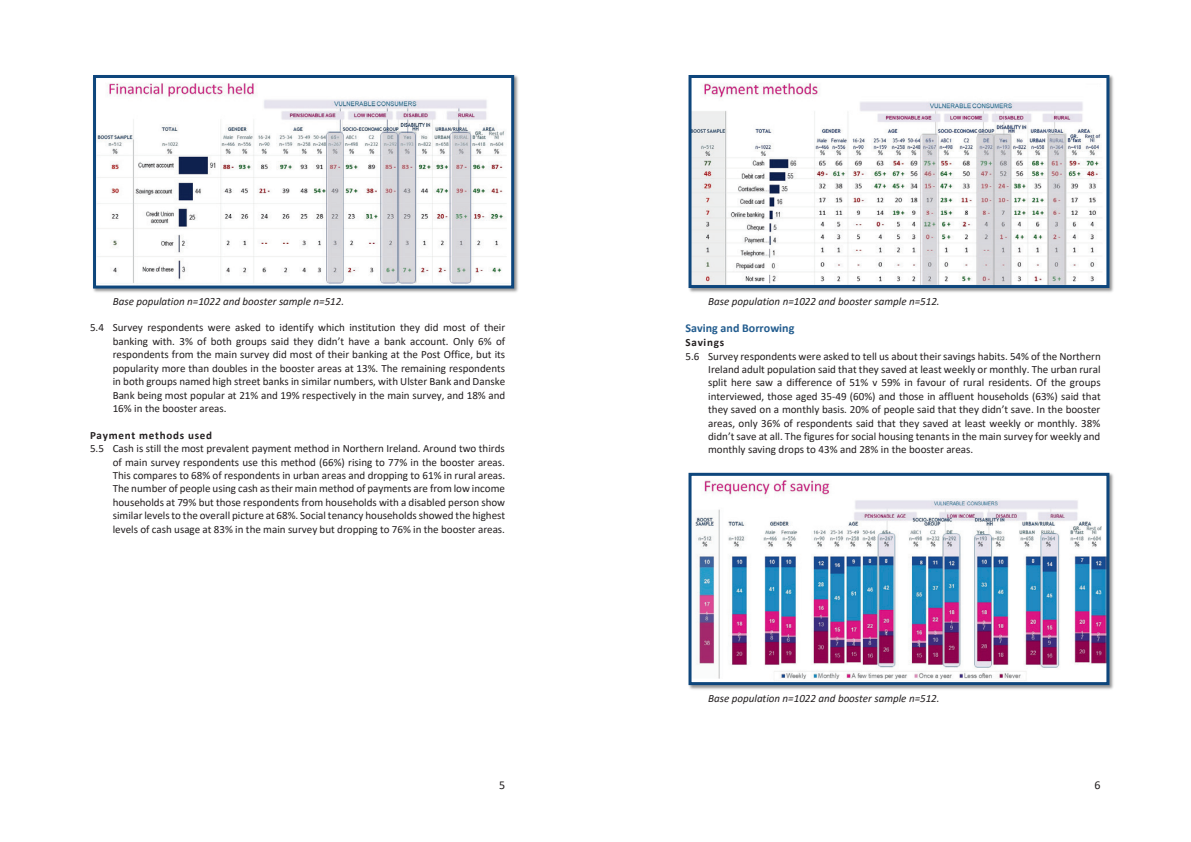
<style>
.page{position:relative;width:1191px;height:842px;background:#fff}
.page>*{position:absolute;margin:0;border:0;box-sizing:border-box;transform-origin:0 0}
.t1{font:700 12px "Calibri";color:#225c8e}
.t2{font:12px "Calibri";color:#231f20}
.t3{font:11px/13.4px "Calibri";color:#231f20;text-align:justify}
.t4{font:italic 11px "Calibri";color:#231f20}
.t5{font:700 11px "Calibri";letter-spacing:.065em;color:#231f20}
</style>
<div class="page">
<img style="left:93px;top:75px;width:425px;height:218px">
<img style="left:97px;top:79px;width:413px;height:206px">
<div style="left:93px;top:75px;width:421px;height:214px;border:3px solid #0e467c"></div>
<img style="left:689px;top:75px;width:425px;height:218px">
<img style="left:692px;top:79px;width:413px;height:205px">
<div style="left:688px;top:75px;width:421px;height:213px;border:3px solid #0e467c"></div>
<img style="left:688px;top:472px;width:426px;height:218px">
<img style="left:692px;top:477px;width:413px;height:204px">
<div style="left:688px;top:473px;width:421px;height:212px;border:3px solid #0e467c"></div>
<p class="t4" style="left:113px;top:293px;width:233px">Base population n=1022 and booster sample n=512.</p>
<p class="t3" style="left:113px;top:321px;width:394px;text-indent:-23px">5.4 Survey respondents were asked to identify which institution they did most of their banking with. 3% of both groups said they didn’t have a bank account. Only 6% of respondents from the main survey did most of their banking at the Post Office, but its popularity more than doubles in the booster areas at 13%. The remaining respondents in both groups named high street banks in similar numbers, with Ulster Bank and Danske Bank being most popular at 21% and 19% respectively in the main survey, and 18% and 16% in the booster areas.</p>
<p class="t5" style="left:90px;top:427px;width:124px">Payment methods used</p>
<p class="t3" style="left:90px;top:441px;width:416px">5.5 Cash is still the most prevalent payment method in Northern Ireland. Around two thirds</p>
<p class="t3" style="left:113px;top:455px;width:394px">of main survey respondents use this method (66%) rising to 77% in the booster areas.</p>
<p class="t3" style="left:113px;top:468px;width:394px">This compares to 68% of respondents in urban areas and dropping to 61% in rural areas.</p>
<p class="t3" style="left:113px;top:482px;width:394px">The number of people using cash as their main method of payments are from low income</p>
<p class="t3" style="left:113px;top:495px;width:394px">households at 79% but those respondents from households with a disabled person show</p>
<p class="t3" style="left:113px;top:509px;width:394px">similar levels to the overall picture at 68%. Social tenancy households showed the highest</p>
<p class="t3" style="left:113px;top:522px;width:394px">levels of cash usage at 83% in the main survey but dropping to 76% in the booster areas.</p>
<p class="t2" style="left:499px;top:777px;width:8px">5</p>
<p class="t4" style="left:708px;top:293px;width:233px">Base population n=1022 and booster sample n=512.</p>
<p class="t1" style="left:685px;top:320px;width:110px">Saving and Borrowing</p>
<p class="t5" style="left:685px;top:335px;width:40px">Savings</p>
<p class="t3" style="left:685px;top:349px;width:417px">5.6 Survey respondents were asked to tell us about their savings habits. 54% of the Northern</p>
<p class="t3" style="left:708px;top:362px;width:394px">Ireland adult population said that they saved at least weekly or monthly. The urban rural</p>
<p class="t3" style="left:708px;top:376px;width:394px">split here saw a difference of 51% v 59% in favour of rural residents. Of the groups</p>
<p class="t3" style="left:708px;top:389px;width:394px">interviewed, those aged 35-49 (60%) and those in affluent households (63%) said that</p>
<p class="t3" style="left:708px;top:403px;width:394px">they saved on a monthly basis. 20% of people said that they didn’t save. In the booster</p>
<p class="t3" style="left:708px;top:416px;width:393px">areas, only 36% of respondents said that they saved at least weekly or monthly. 38%</p>
<p class="t3" style="left:708px;top:430px;width:394px">didn’t save at all. The figures for social housing tenants in the main survey for weekly and</p>
<p class="t3" style="left:708px;top:443px;width:266px">monthly saving drops to 43% and 28% in the booster areas.</p>
<p class="t4" style="left:708px;top:691px;width:233px">Base population n=1022 and booster sample n=512.</p>
<p class="t2" style="left:1094px;top:777px;width:8px">6</p>
</div>
